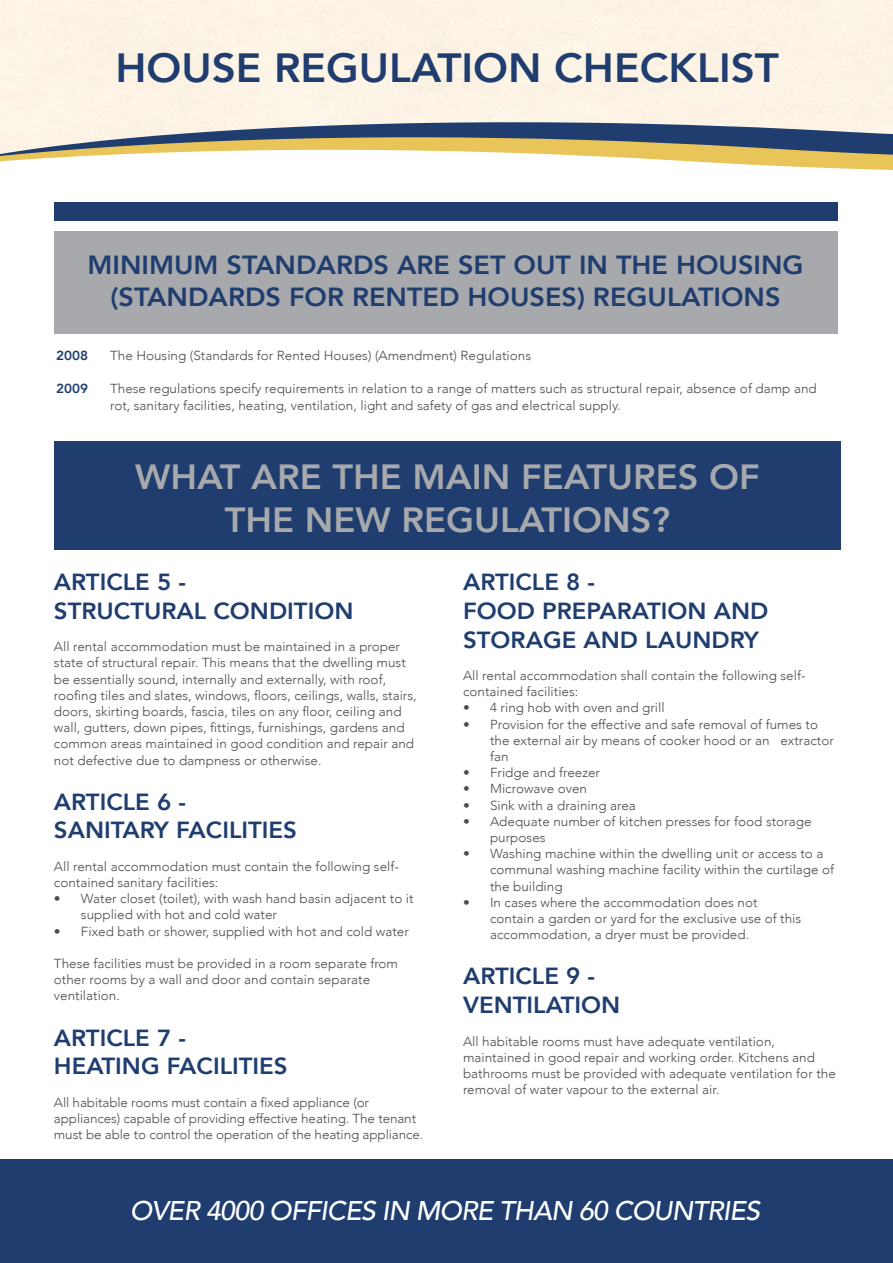
<style>
.page{position:relative;width:893px;height:1263px;background:#fff}
.page>*{position:absolute;margin:0;border:0;box-sizing:border-box;transform-origin:0 0}
.t1{font:800 40.8px "Avenir";color:#1f3d6f}
.t2{font:800 34.95px/43.2px "Avenir";color:#a7a9ac;text-align:center}
.t3{font:italic 500 27px "Avenir";letter-spacing:-.03em;color:#fff}
.t4{font:800 26.25px/32.4px "Avenir";color:#1f3d6f;text-align:center}
.t5{font:800 23.25px/28.8px "Avenir";color:#1f3d6f}
.t6{font:300 13.05px/16.2px "Avenir";color:#4d4d4f}
.t7{font:800 13.05px "Avenir";color:#1f3d6f}
</style>
<div class="page">
<div style="left:54px;top:202px;width:783px;height:18px;background:#1f3d6f"></div>
<div style="left:54px;top:231px;width:783px;height:102px;background:#a7a9ac"></div>
<div style="left:0;top:1159px;width:893px;height:104px;background:#1f3d6f"></div>
<svg style="left:0;top:160px;width:893px;height:10px"></svg>
<svg style="left:0;top:96px;width:893px;height:64px;background:#c8c3b4"></svg>
<div style="left:54px;top:441px;width:787px;height:109px;background:#1f3d6f"></div>
<h1 class="t1" style="left:115px;top:36px;width:665px">HOUSE REGULATION CHECKLIST</h1>
<h3 class="t4" style="left:88px;top:248px;width:717px">MINIMUM STANDARDS ARE SET OUT IN THE HOUSING (STANDARDS FOR RENTED HOUSES) REGULATIONS</h3>
<p class="t7" style="left:56px;top:346px;width:33px">2008</p>
<p class="t6" style="left:110px;top:348px;width:423px">The Housing (Standards for Rented Houses) (Amendment) Regulations</p>
<p class="t7" style="left:56px;top:379px;width:33px">2009</p>
<p class="t6" style="left:110px;top:381px;width:708px">These regulations specify requirements in relation to a range of matters such as structural repair, absence of damp and rot, sanitary facilities, heating, ventilation, light and safety of gas and electrical supply.</p>
<h2 class="t2" style="left:135px;top:455px;width:626px">WHAT ARE THE MAIN FEATURES OF<br>THE NEW REGULATIONS?</h2>
<h3 class="t5" style="left:54px;top:568px;width:301px">ARTICLE 5 -<br>STRUCTURAL CONDITION</h3>
<p class="t6" style="left:54px;top:639px;width:364px">All rental accommodation must be maintained in a proper state of structural repair. This means that the dwelling must be essentially sound, internally and externally, with roof, roofing tiles and slates, windows, floors, ceilings, walls, stairs, doors, skirting boards, fascia, tiles on any floor, ceiling and wall, gutters, down pipes, fittings, furnishings, gardens and common areas maintained in good condition and repair and not defective due to dampness or otherwise.</p>
<h3 class="t5" style="left:54px;top:787px;width:245px">ARTICLE 6 -<br>SANITARY FACILITIES</h3>
<p class="t6" style="left:54px;top:858px;width:346px">All rental accommodation must contain the following self&shy;contained sanitary facilities:</p>
<p class="t6" style="left:81px;top:891px;width:334px;text-indent:-27px">• Water closet (toilet), with wash hand basin adjacent to it supplied with hot and cold water</p>
<p class="t6" style="left:54px;top:923px;width:356px">• Fixed bath or shower, supplied with hot and cold water</p>
<p class="t6" style="left:54px;top:955px;width:346px">These facilities must be provided in a room separate from other rooms by a wall and door and contain separate ventilation.</p>
<h3 class="t5" style="left:54px;top:1023px;width:235px">ARTICLE 7 -<br>HEATING FACILITIES</h3>
<p class="t6" style="left:54px;top:1094px;width:371px">All habitable rooms must contain a fixed appliance (or appliances) capable of providing effective heating. The tenant must be able to control the operation of the heating appliance.</p>
<h3 class="t5" style="left:463px;top:568px;width:307px">ARTICLE 8 -<br>FOOD PREPARATION AND<br>STORAGE AND LAUNDRY</h3>
<p class="t6" style="left:463px;top:667px;width:344px">All rental accommodation shall contain the following self&shy;contained facilities:</p>
<p class="t6" style="left:463px;top:700px;width:203px">• 4 ring hob with oven and grill</p>
<p class="t6" style="left:490px;top:716px;width:345px;text-indent:-27px">• Provision for the effective and safe removal of fumes to the external air by means of cooker hood or an extractor fan</p>
<p class="t6" style="left:463px;top:765px;width:139px">• Fridge and freezer</p>
<p class="t6" style="left:463px;top:781px;width:126px">• Microwave oven</p>
<p class="t6" style="left:463px;top:797px;width:174px">• Sink with a draining area</p>
<p class="t6" style="left:490px;top:813px;width:323px;text-indent:-27px">• Adequate number of kitchen presses for food storage purposes</p>
<p class="t6" style="left:490px;top:846px;width:346px;text-indent:-27px">• Washing machine within the dwelling unit or access to a communal washing machine facility within the curtilage of the building</p>
<p class="t6" style="left:490px;top:894px;width:313px;text-indent:-27px">• In cases where the accommodation does not contain a garden or yard for the exclusive use of this accommodation, a dryer must be provided.</p>
<h3 class="t5" style="left:463px;top:962px;width:159px">ARTICLE 9 -<br>VENTILATION</h3>
<p class="t6" style="left:463px;top:1033px;width:374px">All habitable rooms must have adequate ventilation, maintained in good repair and working order. Kitchens and bathrooms must be provided with adequate ventilation for the removal of water vapour to the external air.</p>
<h3 class="t3" style="left:130px;top:1194px;width:632px">OVER 4000 OFFICES IN MORE THAN 60 COUNTRIES</h3>
</div>
